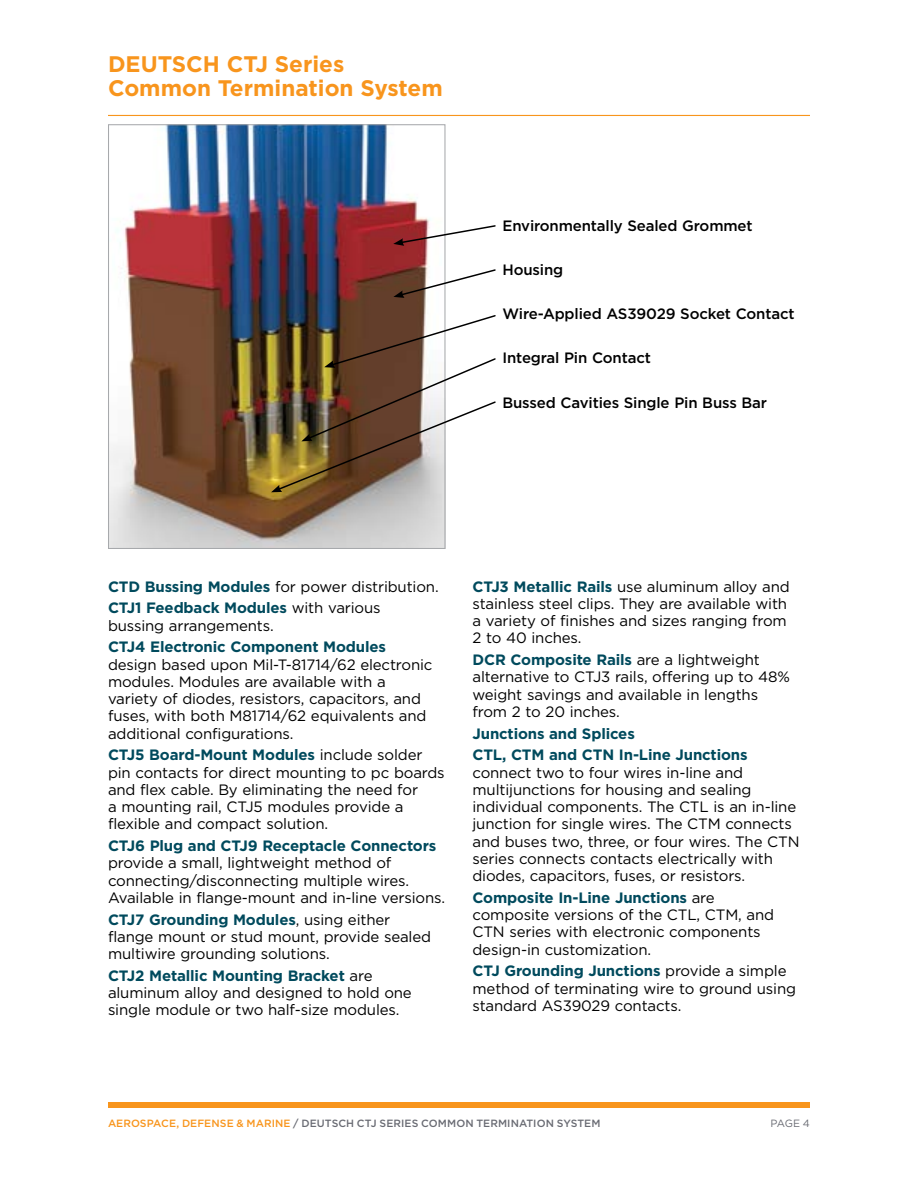
<style>
.page{position:relative;width:918px;height:1188px;background:#fff}
.page>*{position:absolute;margin:0;border:0;box-sizing:border-box;transform-origin:0 0}
.t1{font:700 22.5px/24px "Gotham";color:#f8951d}
.t2{font:15px/17.2px "Gotham";letter-spacing:-.01em;color:#000}
.t3{font:700 15px/21.8px "Gotham";letter-spacing:-.01em;color:#004a5d}
.t4{font:500 15px "Gotham";letter-spacing:-.01em;color:#000}
.t5{font:500 10.5px "Gotham";letter-spacing:.005em;color:#696b73}
.t6{font:10.5px "Gotham";color:#696b73}
.s1{font-weight:400;color:#000}
.s2{font-weight:700;color:#004a5d}
.s3{color:#f8951d}
</style>
<div class="page">
<div style="left:108px;top:1102px;width:702px;height:6px;background:#f8951d"></div>
<img style="left:110px;top:124px;width:336px;height:425px">
<svg style="left:393px;top:224px;width:103px;height:22px"></svg>
<svg style="left:393px;top:268px;width:103px;height:30px"></svg>
<img style="left:271px;top:314px;width:225px;height:178px">
<hr style="left:108px;top:115px;width:702px;height:1px;background:#f8951d">
<h1 class="t1" style="left:108px;top:52px;width:336px">DEUTSCH CTJ Series<br>Common Termination System</h1>
<p class="t4" style="left:502px;top:216px;width:252px">Environmentally Sealed Grommet</p>
<p class="t4" style="left:502px;top:260px;width:62px">Housing</p>
<p class="t4" style="left:502px;top:304px;width:294px">Wire-Applied AS39029 Socket Contact</p>
<p class="t4" style="left:502px;top:348px;width:150px">Integral Pin Contact</p>
<p class="t4" style="left:502px;top:393px;width:266px">Bussed Cavities Single Pin Buss Bar</p>
<p class="t3" style="left:108px;top:575px;width:332px">CTD Bussing Modules <span class="s1">for power distribution.<br></span>CTJ1 Feedback Modules <span class="s1">with various</span></p>
<p class="t2" style="left:108px;top:616px;width:167px">bussing arrangements.</p>
<p class="t3" style="left:108px;top:636px;width:280px">CTJ4 Electronic Component Modules</p>
<p class="t2" style="left:108px;top:655px;width:326px">design based upon Mil-T-81714/62 electronic modules. Modules are available with a variety of diodes, resistors, capacitors, and fuses, with both M81714/62 equivalents and additional configurations.</p>
<p class="t2" style="left:108px;top:746px;width:338px"><span class="s2">CTJ5 Board-Mount Modules</span> include solder pin contacts for direct mounting to pc boards and flex cable. By eliminating the need for<br>a mounting rail, CTJ5 modules provide a flexible and compact solution.</p>
<p class="t3" style="left:108px;top:835px;width:330px">CTJ6 Plug and CTJ9 Receptacle Connectors</p>
<p class="t2" style="left:108px;top:854px;width:339px">provide a small, lightweight method of connecting/disconnecting multiple wires.<br>Available in flange-mount and in-line versions.</p>
<p class="t2" style="left:108px;top:910px;width:325px"><span class="s2">CTJ7 Grounding Modules</span>, using either flange mount or stud mount, provide sealed multiwire grounding solutions.</p>
<p class="t2" style="left:108px;top:967px;width:305px"><span class="s2">CTJ2 Metallic Mounting Bracket</span> are aluminum alloy and designed to hold one single module or two half-size modules.</p>
<p class="t2" style="left:472px;top:577px;width:319px"><span class="s2">CTJ3 Metallic Rails</span> use aluminum alloy and stainless steel clips. They are available with a variety of finishes and sizes ranging from 2 to 40 inches.</p>
<p class="t2" style="left:472px;top:651px;width:319px"><span class="s2">DCR Composite Rails</span> are a lightweight alternative to CTJ3 rails, offering up to 48% weight savings and available in lengths from 2 to 20 inches.</p>
<p class="t3" style="left:472px;top:722px;width:277px">Junctions and Splices<br>CTL, CTM and CTN In-Line Junctions</p>
<p class="t2" style="left:472px;top:763px;width:329px">connect two to four wires in-line and multijunctions for housing and sealing individual components. The CTL is an in-line junction for single wires. The CTM connects and buses two, three, or four wires. The CTN series connects contacts electrically with diodes, capacitors, fuses, or resistors.</p>
<p class="t2" style="left:472px;top:889px;width:303px"><span class="s2">Composite In-Line Junctions</span> are composite versions of the CTL, CTM, and CTN series with electronic components design-in customization.</p>
<p class="t2" style="left:472px;top:962px;width:325px"><span class="s2">CTJ Grounding Junctions</span> provide a simple method of terminating wire to ground using standard AS39029 contacts.</p>
<p class="t5" style="left:108px;top:1116px;width:494px"><span class="s3">AEROSPACE, DEFENSE &amp; MARINE</span> / DEUTSCH CTJ SERIES COMMON TERMINATION SYSTEM</p>
<p class="t6" style="left:770px;top:1116px;width:41px">PAGE 4</p>
</div>
